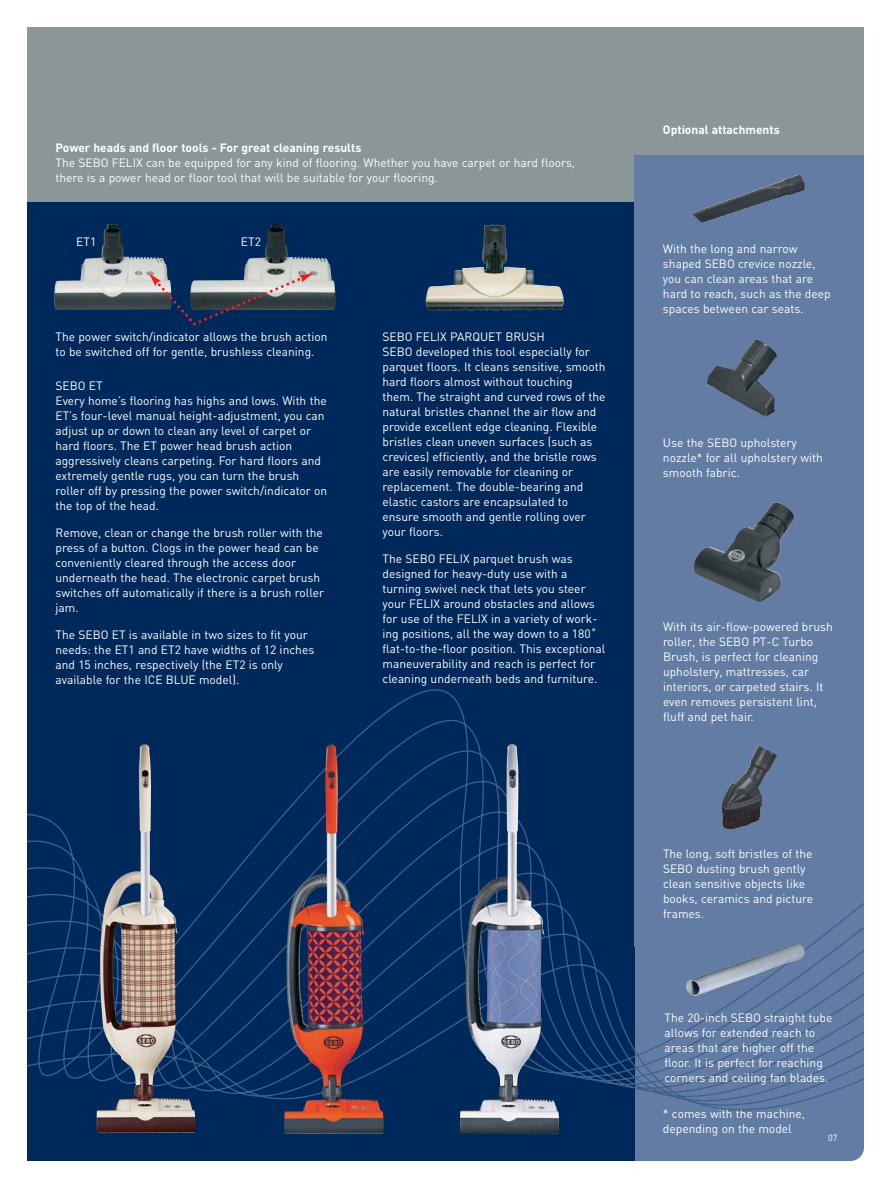
<style>
.page{position:relative;width:891px;height:1188px;background:#fff}
.page>*{position:absolute;margin:0;border:0;box-sizing:border-box;transform-origin:0 0}
.t1{font:12px/15px "DIN";color:#fff}
.t2{font:700 12px "DIN";color:#fff}
.t3{font:9px "DIN";color:#fff}
</style>
<div class="page">
<div style="left:27px;top:27px;width:837px;height:222px;background:#8b9699"></div>
<div style="left:589px;top:238px;width:275px;height:923px;background:#627ca3;border-radius:14px"></div>
<div style="left:27px;top:202px;width:607px;height:959px;background:#00295b"></div>
<img style="left:244px;top:224px;width:91px;height:86px">
<img style="left:54px;top:224px;width:114px;height:86px">
<div style="left:634px;top:155px;width:230px;height:792px;background:#627ca3"></div>
<img style="left:694px;top:503px;width:101px;height:99px">
<img style="left:707px;top:339px;width:70px;height:77px">
<img style="left:693px;top:175px;width:112px;height:48px">
<svg style="left:27px;top:689px;width:837px;height:428px"></svg>
<img style="left:722px;top:746px;width:55px;height:83px">
<img style="left:113px;top:883px;width:82px;height:250px">
<img style="left:284px;top:886px;width:53px;height:248px">
<img style="left:479px;top:793px;width:80px;height:341px">
<img style="left:426px;top:225px;width:138px;height:85px">
<svg style="left:149px;top:273px;width:164px;height:53px"></svg>
<img style="left:686px;top:943px;width:118px;height:53px">
<p class="t2" style="left:55px;top:144px;width:307px">Power heads and floor tools - For great cleaning results</p>
<p class="t1" style="left:55px;top:157px;width:521px">The SEBO FELIX can be equipped for any kind of flooring. Whether you have carpet or hard floors, there is a power head or floor tool that will be suitable for your flooring.</p>
<p class="t1" style="left:76px;top:236px;width:22px">ET1</p>
<p class="t1" style="left:241px;top:236px;width:22px">ET2</p>
<p class="t1" style="left:55px;top:331px;width:274px">The power switch/indicator allows the brush action to be switched off for gentle, brushless cleaning.</p>
<p class="t1" style="left:55px;top:379px;width:273px">SEBO ET<br>Every home’s flooring has highs and lows. With the ET’s four-level manual height-adjustment, you can adjust up or down to clean any level of carpet or hard floors. The ET power head brush action aggressively cleans carpeting. For hard floors and extremely gentle rugs, you can turn the brush roller off by pressing the power switch/indicator on the top of the head.</p>
<p class="t1" style="left:55px;top:526px;width:270px">Remove, clean or change the brush roller with the press of a button. Clogs in the power head can be conveniently cleared through the access door underneath the head. The electronic carpet brush switches off automatically if there is a brush roller jam.</p>
<p class="t1" style="left:55px;top:628px;width:260px">The SEBO ET is available in two sizes to fit your needs: the ET1 and ET2 have widths of 12 inches and 15 inches, respectively (the ET2 is only available for the ICE BLUE model).</p>
<p class="t1" style="left:382px;top:331px;width:225px">SEBO FELIX PARQUET BRUSH<br>SEBO developed this tool especially for parquet floors. It cleans sensitive, smooth hard floors almost without touching them. The straight and curved rows of the natural bristles channel the air flow and provide excellent edge cleaning. Flexible bristles clean uneven surfaces (such as crevices) efficiently, and the bristle rows are easily removable for cleaning or replacement. The double-bearing and elastic castors are encapsulated to ensure smooth and gentle rolling over your floors.</p>
<p class="t1" style="left:382px;top:553px;width:224px">The SEBO FELIX parquet brush was designed for heavy-duty use with a turning swivel neck that lets you steer your FELIX around obstacles and allows for use of the FELIX in a variety of work&shy;ing positions, all the way down to a 180˚ flat-to-the-floor position. This exceptional maneuverability and reach is perfect for cleaning underneath beds and furniture.</p>
<p class="t2" style="left:663px;top:125px;width:118px">Optional attachments</p>
<p class="t1" style="left:663px;top:242px;width:169px">With the long and narrow shaped SEBO crevice nozzle, you can clean areas that are hard to reach, such as the deep spaces between car seats.</p>
<p class="t1" style="left:663px;top:436px;width:161px">Use the SEBO upholstery nozzle* for all upholstery with smooth fabric.</p>
<p class="t1" style="left:663px;top:621px;width:171px">With its air-flow-powered brush roller, the SEBO PT-C Turbo<br>Brush, is perfect for cleaning upholstery, mattresses, car interiors, or carpeted stairs. It even removes persistent lint, fluff and pet hair.</p>
<p class="t1" style="left:663px;top:848px;width:152px">The long, soft bristles of the<br>SEBO dusting brush gently clean sensitive objects like books, ceramics and picture frames.</p>
<p class="t1" style="left:665px;top:1012px;width:169px">The 20-inch SEBO straight tube allows for extended reach to areas that are higher off the floor. It is perfect for reaching corners and ceiling fan blades.</p>
<p class="t1" style="left:663px;top:1108px;width:144px">* comes with the machine, depending on the model</p>
<p class="t3" style="left:828px;top:1134px;width:11px">07</p>
</div>
